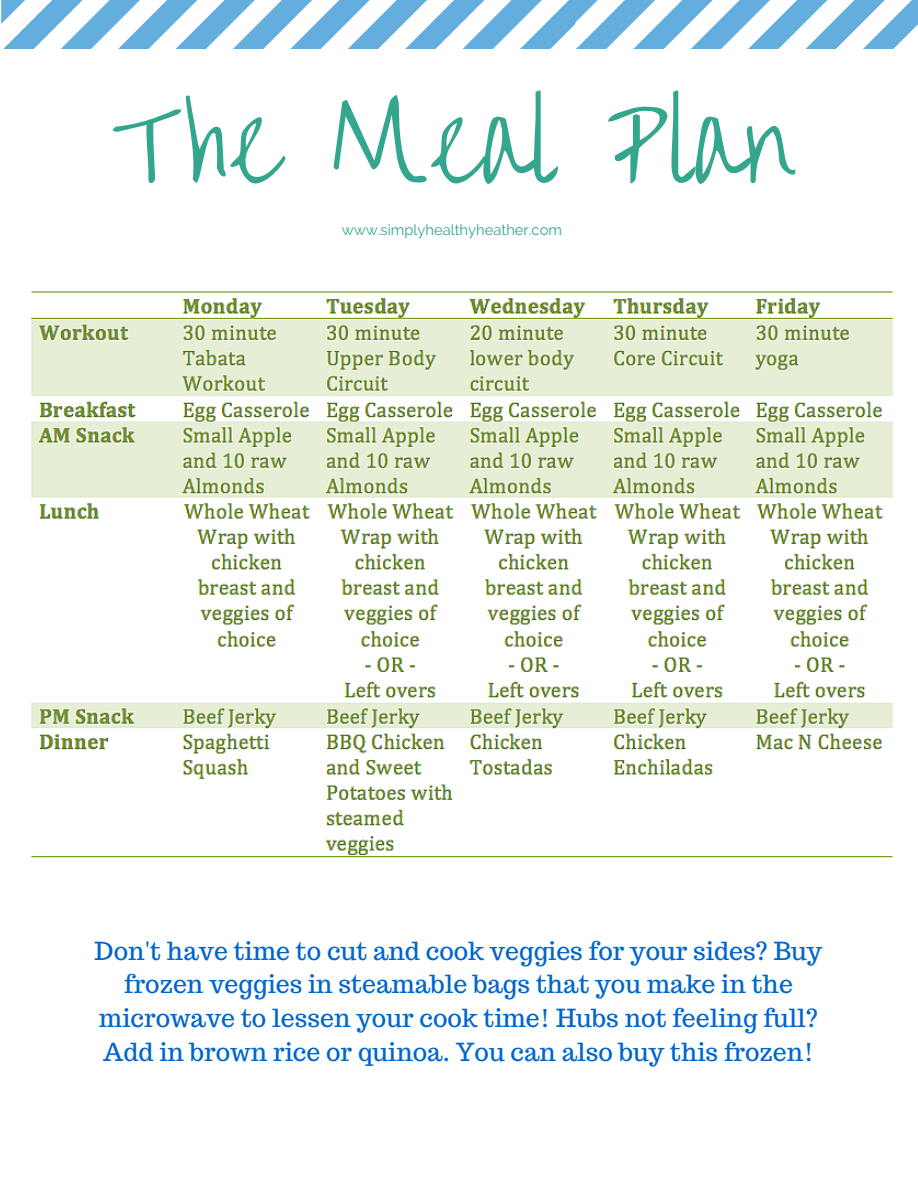
<style>
.page{position:relative;width:918px;height:1187px;background:#fff}
.page>*{position:absolute;margin:0;border:0;box-sizing:border-box;transform-origin:0 0}
.t1{font:101.1px "Overthe Rainbow";color:#34a68d}
.t2{font:24.9px/33.8px "Trocchi";color:#06c;text-align:center}
.t3{font:14.85px "Raleway";color:#34a68d}
</style>
<div class="page">
<svg style="left:1px;top:0;width:917px;height:48px"></svg>
<img style="left:31px;top:291px;width:862px;height:567px">
<h1 class="t1" style="left:112px;top:89px;width:683px">The Meal Plan</h1>
<p class="t3" style="left:342px;top:221px;width:222px">www.simplyhealthyheather.com</p>
<p class="t2" style="left:95px;top:933px;width:729px">Don't have time to cut and cook veggies for your sides? Buy frozen veggies in steamable bags that you make in the microwave to lessen your cook time! Hubs not feeling full?<br>Add in brown rice or quinoa. You can also buy this frozen!</p>
</div>
